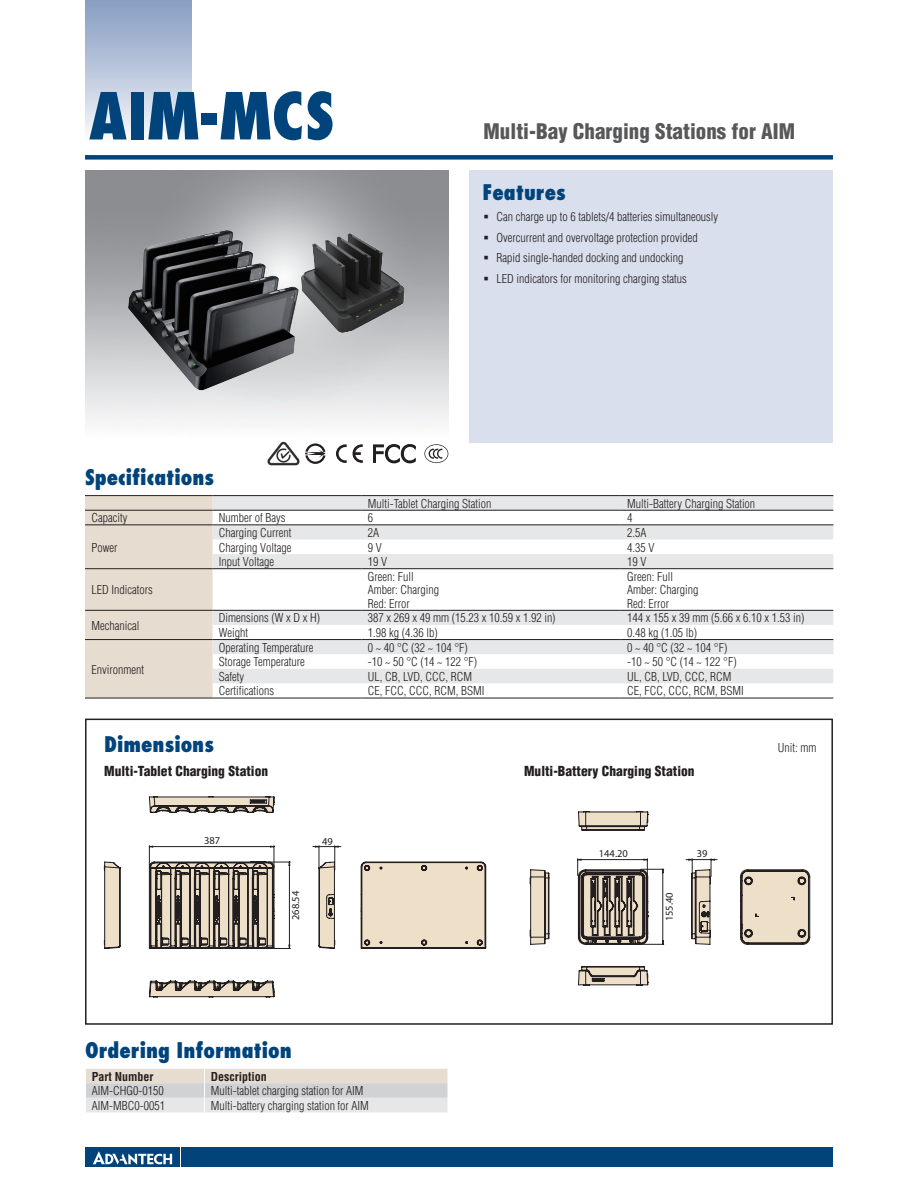
<style>
.page{position:relative;width:918px;height:1188px;background:#fff}
.page>*{position:absolute;margin:0;border:0;box-sizing:border-box;transform-origin:0 0}
.t1{font:800 condensed 63px "Futura";color:#00447b}
.t2{font:800 condensed 21px "Futura";color:#00447b}
.t3{font:900 condensed 21px "Helvetica";color:#57585a}
.t4{font:900 condensed 13.5px "Helvetica";color:#231f20}
.t5{font:300 condensed 12px/13.5px "Helvetica";color:#231f20}
.t6{font:700 condensed 12px "Helvetica";color:#231f20}
.t7{font:10.5px "Myriad";color:#231f20}
</style>
<div class="page">
<div style="left:85px;top:155px;width:748px;height:5px;background:#00447b"></div>
<div style="left:85px;top:0;width:106px;height:143px;background:linear-gradient(to bottom,#849bc1,#f9fafc)"></div>
<div style="left:182px;top:1147px;width:651px;height:20px;background:#00447b"></div>
<div style="left:85px;top:1147px;width:95px;height:20px;background:#00447b"></div>
<svg style="left:93px;top:1151px;width:79px;height:14px"></svg>
<div style="left:470px;top:170px;width:363px;height:272px;background:#d9dfec"></div>
<img style="left:267px;top:441px;width:33px;height:25px">
<div style="left:85px;top:496px;width:128px;height:202px;background:#e6dccf"></div>
<svg style="left:213px;top:496px;width:620px;height:187px"></svg>
<hr style="left:85px;top:495px;width:128px;height:1px;background:#231f20">
<hr style="left:213px;top:495px;width:148px;height:1px;background:#231f20">
<hr style="left:361px;top:495px;width:260px;height:1px;background:#231f20">
<hr style="left:621px;top:495px;width:212px;height:1px;background:#231f20">
<hr style="left:85px;top:510px;width:128px;height:1px;background:#231f20">
<hr style="left:213px;top:510px;width:148px;height:1px;background:#231f20">
<hr style="left:361px;top:510px;width:260px;height:1px;background:#231f20">
<hr style="left:621px;top:510px;width:212px;height:1px;background:#231f20">
<hr style="left:85px;top:524px;width:128px;height:1px;background:#231f20">
<hr style="left:213px;top:524px;width:148px;height:1px;background:#231f20">
<hr style="left:361px;top:524px;width:260px;height:1px;background:#231f20">
<hr style="left:621px;top:524px;width:212px;height:1px;background:#231f20">
<hr style="left:85px;top:568px;width:128px;height:1px;background:#231f20">
<hr style="left:213px;top:568px;width:148px;height:1px;background:#231f20">
<hr style="left:361px;top:568px;width:260px;height:1px;background:#231f20">
<hr style="left:621px;top:568px;width:212px;height:1px;background:#231f20">
<hr style="left:85px;top:610px;width:128px;height:1px;background:#231f20">
<hr style="left:213px;top:610px;width:148px;height:1px;background:#231f20">
<hr style="left:361px;top:610px;width:260px;height:1px;background:#231f20">
<hr style="left:621px;top:610px;width:212px;height:1px;background:#231f20">
<hr style="left:85px;top:639px;width:128px;height:1px;background:#231f20">
<hr style="left:85px;top:698px;width:128px;height:1px;background:#231f20">
<hr style="left:213px;top:639px;width:148px;height:1px;background:#231f20">
<hr style="left:361px;top:639px;width:260px;height:1px;background:#231f20">
<hr style="left:621px;top:639px;width:212px;height:1px;background:#231f20">
<hr style="left:213px;top:698px;width:148px;height:1px;background:#231f20">
<hr style="left:361px;top:698px;width:260px;height:1px;background:#231f20">
<hr style="left:621px;top:698px;width:212px;height:1px;background:#231f20">
<div style="left:85px;top:719px;width:748px;height:306px;border:2px solid #231f20"></div>
<svg style="left:86px;top:1069px;width:362px;height:43px;background:#dfdcd9"></svg>
<svg style="left:148px;top:846px;width:142px;height:103px"></svg>
<svg style="left:149px;top:796px;width:126px;height:17px;background:#9a9186"></svg>
<svg style="left:313px;top:846px;width:28px;height:103px"></svg>
<svg style="left:103px;top:861px;width:18px;height:88px;background:#c9bdae"></svg>
<svg style="left:149px;top:980px;width:126px;height:18px;background:#a79e93"></svg>
<svg style="left:360px;top:861px;width:127px;height:88px;background:#ddcfbb"></svg>
<svg style="left:578px;top:811px;width:71px;height:20px"></svg>
<svg style="left:578px;top:965px;width:71px;height:21px"></svg>
<svg style="left:529px;top:869px;width:21px;height:76px;background:#bdb2a4"></svg>
<svg style="left:740px;top:869px;width:71px;height:76px;background:#ccbfae"></svg>
<svg style="left:686px;top:859px;width:31px;height:86px"></svg>
<svg style="left:577px;top:859px;width:87px;height:86px"></svg>
<img style="left:112px;top:191px;width:321px;height:219px">
<svg style="left:336px;top:444px;width:11px;height:19px"></svg>
<svg style="left:353px;top:444px;width:10px;height:19px"></svg>
<svg style="left:373px;top:444px;width:43px;height:20px"></svg>
<svg style="left:424px;top:444px;width:24px;height:19px"></svg>
<svg style="left:305px;top:443px;width:21px;height:21px"></svg>
<h1 class="t1" style="left:89px;top:76px;width:248px">AIM-MCS</h1>
<h2 class="t3" style="left:484px;top:119px;width:313px">Multi-Bay Charging Stations for AIM</h2>
<h2 class="t2" style="left:482px;top:178px;width:85px">Features</h2>
<p class="t5" style="left:496px;top:206px;width:223px;line-height:20.7px">Can charge up to 6 tablets/4 batteries simultaneously Overcurrent and overvoltage protection provided Rapid single-handed docking and undocking<br>LED indicators for monitoring charging status</p>
<h2 class="t2" style="left:85px;top:463px;width:131px">Specifications</h2>
<p class="t5" style="left:368px;top:497px;width:125px">Multi-Tablet Charging Station</p>
<p class="t5" style="left:627px;top:497px;width:130px">Multi-Battery Charging Station</p>
<p class="t5" style="left:91px;top:511px;width:37px">Capacity</p>
<p class="t5" style="left:219px;top:511px;width:68px">Number of Bays</p>
<p class="t5" style="left:368px;top:511px;width:7px">6</p>
<p class="t5" style="left:627px;top:511px;width:7px">4</p>
<p class="t5" style="left:91px;top:540px;width:28px">Power</p>
<p class="t5" style="left:219px;top:526px;width:74px">Charging Current</p>
<p class="t5" style="left:368px;top:526px;width:13px">2A</p>
<p class="t5" style="left:627px;top:526px;width:21px">2.5A</p>
<p class="t5" style="left:219px;top:540px;width:74px">Charging Voltage</p>
<p class="t5" style="left:368px;top:540px;width:15px">9 V</p>
<p class="t5" style="left:627px;top:540px;width:29px">4.35 V</p>
<p class="t5" style="left:219px;top:555px;width:57px">Input Voltage</p>
<p class="t5" style="left:368px;top:555px;width:21px">19 V</p>
<p class="t5" style="left:627px;top:555px;width:21px">19 V</p>
<p class="t5" style="left:91px;top:583px;width:63px">LED Indicators</p>
<p class="t5" style="left:91px;top:619px;width:49px">Mechanical</p>
<p class="t5" style="left:91px;top:662px;width:54px">Environment</p>
<p class="t5" style="left:368px;top:570px;width:73px">Green: Full<br>Amber: Charging<br>Red: Error</p>
<p class="t5" style="left:627px;top:570px;width:73px">Green: Full<br>Amber: Charging<br>Red: Error</p>
<p class="t5" style="left:219px;top:611px;width:103px">Dimensions (W x D x H)</p>
<p class="t5" style="left:368px;top:611px;width:189px">387 x 269 x 49 mm (15.23 x 10.59 x 1.92 in)</p>
<p class="t5" style="left:627px;top:611px;width:179px">144 x 155 x 39 mm (5.66 x 6.10 x 1.53 in)</p>
<p class="t5" style="left:219px;top:626px;width:31px">Weight</p>
<p class="t5" style="left:368px;top:626px;width:71px">1.98 kg (4.36 lb)</p>
<p class="t5" style="left:627px;top:626px;width:71px">0.48 kg (1.05 lb)</p>
<p class="t5" style="left:219px;top:640px;width:96px">Operating Temperature</p>
<p class="t5" style="left:368px;top:640px;width:102px">0 ~ 40 °C (32 ~ 104 °F)</p>
<p class="t5" style="left:627px;top:640px;width:102px">0 ~ 40 °C (32 ~ 104 °F)</p>
<p class="t5" style="left:219px;top:655px;width:87px">Storage Temperature</p>
<p class="t5" style="left:368px;top:655px;width:111px">-10 ~ 50 °C (14 ~ 122 °F)</p>
<p class="t5" style="left:627px;top:655px;width:111px">-10 ~ 50 °C (14 ~ 122 °F)</p>
<p class="t5" style="left:219px;top:670px;width:27px">Safety</p>
<p class="t5" style="left:368px;top:670px;width:106px">UL, CB, LVD, CCC, RCM</p>
<p class="t5" style="left:627px;top:670px;width:106px">UL, CB, LVD, CCC, RCM</p>
<p class="t5" style="left:219px;top:684px;width:57px">Certifications</p>
<p class="t5" style="left:368px;top:684px;width:118px">CE, FCC, CCC, RCM, BSMI</p>
<p class="t5" style="left:627px;top:684px;width:118px">CE, FCC, CCC, RCM, BSMI</p>
<h2 class="t2" style="left:104px;top:731px;width:111px">Dimensions</h2>
<p class="t5" style="left:778px;top:741px;width:40px">Unit: mm</p>
<p class="t4" style="left:104px;top:763px;width:165px">Multi-Tablet Charging Station</p>
<p class="t4" style="left:524px;top:763px;width:172px">Multi-Battery Charging Station</p>
<p class="t7" style="left:204px;top:835px;width:18px">387</p>
<p class="t7" style="left:290px;top:920px;width:31px;rotate:-90deg">268.54</p>
<p class="t7" style="left:322px;top:837px;width:12px">49</p>
<h2 class="t2" style="left:85px;top:1037px;width:208px">Ordering Information</h2>
<p class="t6" style="left:92px;top:1069px;width:63px">Part Number</p>
<p class="t6" style="left:211px;top:1069px;width:57px">Description</p>
<p class="t5" style="left:92px;top:1084px;width:73px">AIM-CHG0-0150</p>
<p class="t5" style="left:211px;top:1084px;width:154px">Multi-tablet charging station for AIM</p>
<p class="t5" style="left:92px;top:1099px;width:75px">AIM-MBC0-0051</p>
<p class="t5" style="left:211px;top:1099px;width:160px">Multi-battery charging station for AIM</p>
<p class="t7" style="left:599px;top:848px;width:31px">144.20</p>
<p class="t7" style="left:664px;top:921px;width:31px;rotate:-90deg">155.40</p>
<p class="t7" style="left:697px;top:848px;width:12px">39</p>
</div>
